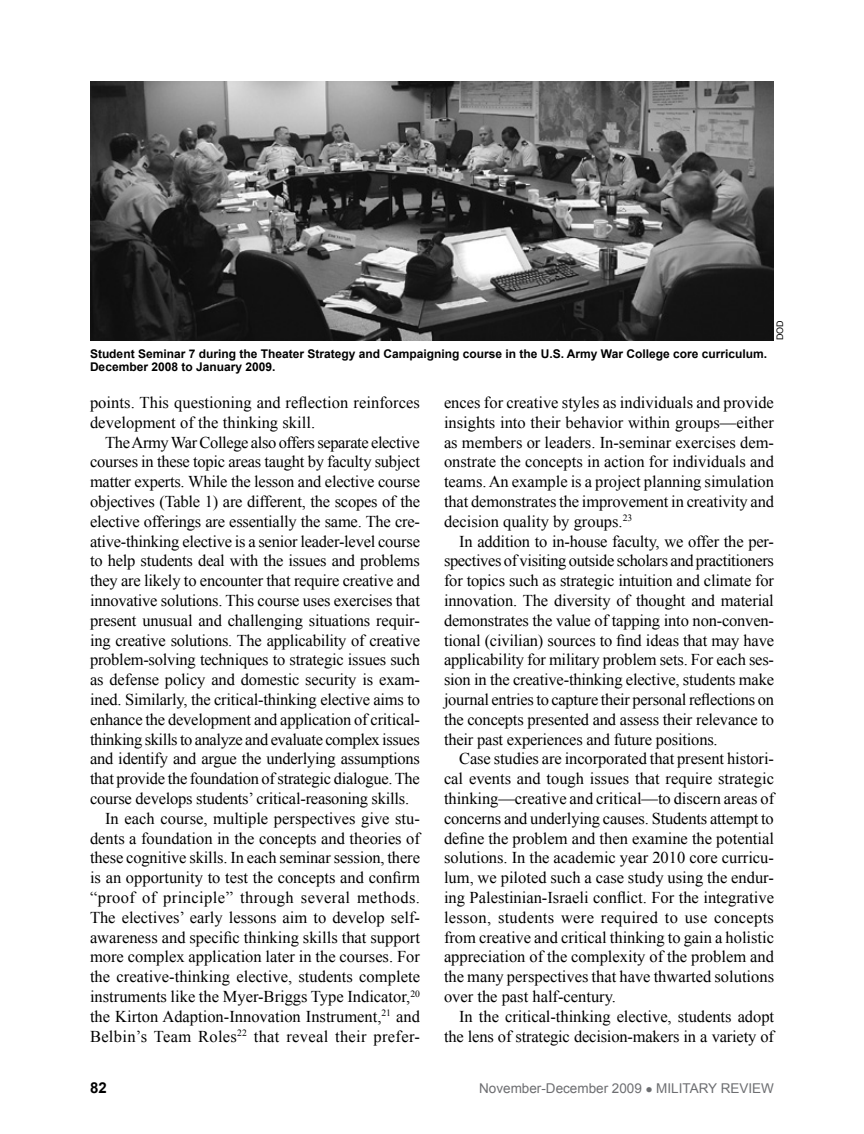
<style>
.page{position:relative;width:864px;height:1134px;background:#fff}
.page>*{position:absolute;margin:0;border:0;box-sizing:border-box;transform-origin:0 0}
.fob{font:16.5px/19.8px "Times New Roman";letter-spacing:-.005em;color:#000;text-align:justify}
.t1{font:700 15px "Arial";color:#000}
.t2{font:13.5px "Arial";color:#6d6e71}
.cutline{font:700 12px/12.8px "Arial";color:#000}
.photocred{font:9px "Arial";color:#000}
</style>
<div class="page">
<img style="left:90px;top:81px;width:684px;height:259px">
<p class="cutline" style="left:90px;top:348px;width:679px">Student Seminar 7 during the Theater Strategy and Campaigning course in the U.S. Army War College core curriculum.<br>December 2008 to January 2009.</p>
<p class="photocred" style="left:774px;top:340px;width:21px;rotate:-90deg">DOD</p>
<p class="fob" style="left:90px;top:392px;width:332px">points. This questioning and reflection reinforces development of the thinking skill.</p>
<p class="fob" style="left:90px;top:432px;width:332px;text-indent:15px">The Army War College also offers separate elective courses in these topic areas taught by faculty subject matter experts. While the lesson and elective course objectives (Table 1) are different, the scopes of the elective offerings are essentially the same. The cre&shy;ative-thinking elective is a senior leader-level course to help students deal with the issues and problems they are likely to encounter that require creative and innovative solutions. This course uses exercises that present unusual and challenging situations requir&shy;ing creative solutions. The applicability of creative problem-solving techniques to strategic issues such as defense policy and domestic security is exam&shy;ined. Similarly, the critical-thinking elective aims to enhance the development and application of critical&shy;thinking skills to analyze and evaluate complex issues and identify and argue the underlying assumptions that provide the foundation of strategic dialogue. The course develops students’ critical-reasoning skills.</p>
<p class="fob" style="left:90px;top:808px;width:332px;text-indent:15px">In each course, multiple perspectives give stu&shy;dents a foundation in the concepts and theories of these cognitive skills. In each seminar session, there is an opportunity to test the concepts and confirm “proof of principle” through several methods.<br>The electives’ early lessons aim to develop self&shy;awareness and specific thinking skills that support more complex application later in the courses. For the creative-thinking elective, students complete instruments like the Myer-Briggs Type Indicator,<sup>20 </sup>the Kirton Adaption-Innovation Instrument,<sup>21</sup> and Belbin’s Team Roles<sup>22</sup> that reveal their prefer-</p>
<p class="fob" style="left:444px;top:392px;width:332px">ences for creative styles as individuals and provide insights into their behavior within groups—either as members or leaders. In-seminar exercises dem&shy;onstrate the concepts in action for individuals and teams. An example is a project planning simulation that demonstrates the improvement in creativity and decision quality by groups.<sup>23</sup></p>
<p class="fob" style="left:444px;top:531px;width:332px;text-indent:15px">In addition to in-house faculty, we offer the per&shy;spectives of visiting outside scholars and practitioners for topics such as strategic intuition and climate for innovation. The diversity of thought and material demonstrates the value of tapping into non-conven&shy;tional (civilian) sources to find ideas that may have applicability for military problem sets. For each ses&shy;sion in the creative-thinking elective, students make journal entries to capture their personal reflections on the concepts presented and assess their relevance to their past experiences and future positions.</p>
<p class="fob" style="left:444px;top:749px;width:332px;text-indent:15px">Case studies are incorporated that present histori&shy;cal events and tough issues that require strategic thinking—creative and critical—to discern areas of concerns and underlying causes. Students attempt to define the problem and then examine the potential solutions. In the academic year 2010 core curricu&shy;lum, we piloted such a case study using the endur&shy;ing Palestinian-Israeli conflict. For the integrative lesson, students were required to use concepts from creative and critical thinking to gain a holistic appreciation of the complexity of the problem and the many perspectives that have thwarted solutions over the past half-century.</p>
<p class="fob" style="left:444px;top:1006px;width:332px;text-align:right">In the critical-thinking elective, students adopt the lens of strategic decision-makers in a variety of</p>
<p class="t1" style="left:90px;top:1078px;width:18px">82</p>
<p class="t2" style="left:479px;top:1080px;width:296px">November-December 2009 ● MILITARY REVIEW</p>
</div>
